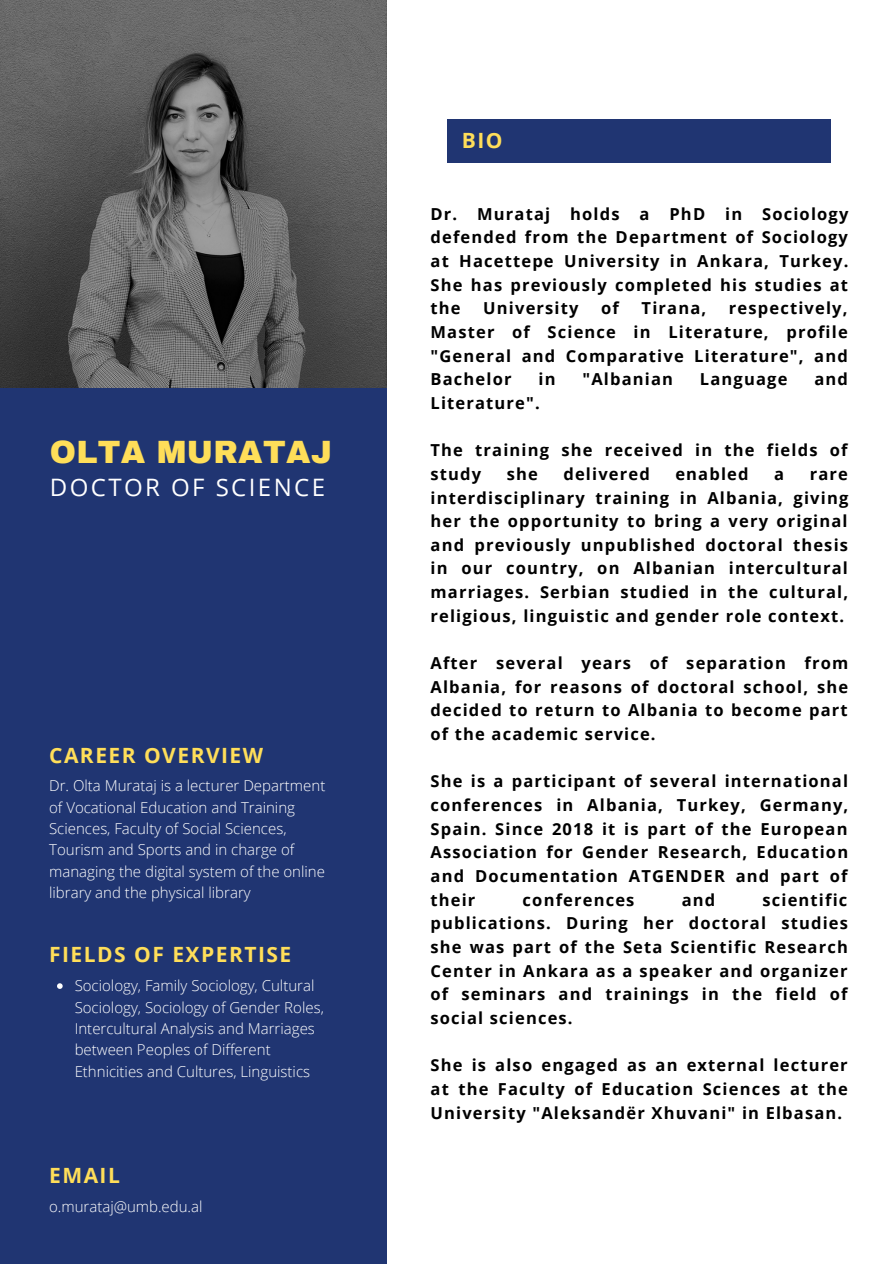
<style>
.page{position:relative;width:894px;height:1264px;background:#fff}
.page>*{position:absolute;margin:0;border:0;box-sizing:border-box;transform-origin:0 0}
.t1{font:900 31.5px "Archivo";letter-spacing:.01em;color:#ffde59}
.t2{font:24px "Open Sans";letter-spacing:.1em;color:#fff}
.t3{font:700 21px "Open Sans";letter-spacing:.07em;color:#ffde59}
.t4{font:700 16.5px/23.7px "Open Sans";letter-spacing:.07em;color:#000;text-align:justify}
.t5{font:300 15px/21.5px "Open Sans";color:#fff}
</style>
<div class="page">
<div style="left:0;top:388px;width:386px;height:875px;background:#203572"></div>
<img style="left:0;top:0;width:386px;height:387px">
<div style="left:447px;top:119px;width:383px;height:44px;background:#203572"></div>
<svg style="left:57px;top:983px;width:6px;height:5px"></svg>
<p class="t1" style="left:50px;top:435px;width:283px">OLTA MURATAJ</p>
<p class="t2" style="left:50px;top:470px;width:276px">DOCTOR OF SCIENCE</p>
<p class="t3" style="left:49px;top:740px;width:215px">CAREER OVERVIEW</p>
<p class="t5" style="left:49px;top:774px;width:277px">Dr. Olta Murataj is a lecturer Department of Vocational Education and Training Sciences, Faculty of Social Sciences, Tourism and Sports and in charge of managing the digital system of the online library and the physical library</p>
<p class="t3" style="left:49px;top:939px;width:243px">FIELDS OF EXPERTISE</p>
<p class="t5" style="left:75px;top:974px;width:251px">Sociology, Family Sociology, Cultural Sociology, Sociology of Gender Roles, Intercultural Analysis and Marriages between Peoples of Different Ethnicities and Cultures, Linguistics</p>
<p class="t3" style="left:49px;top:1160px;width:72px">EMAIL</p>
<p class="t5" style="left:49px;top:1195px;width:155px">o.murataj@umb.edu.al</p>
<p class="t3" style="left:461px;top:125px;width:42px">BIO</p>
<p class="t4" style="left:430px;top:201px;width:419px">Dr. Murataj holds a PhD in Sociology defended from the Department of Sociology at Hacettepe University in Ankara, Turkey.<br>She has previously completed his studies at the</p>
<p class="t4" style="left:483px;top:296px;width:97px">University</p>
<p class="t4" style="left:601px;top:296px;width:19px">of</p>
<p class="t4" style="left:641px;top:296px;width:66px">Tirana,</p>
<p class="t4" style="left:430px;top:296px;width:418px;text-indent:298px">respectively, Master of Science in Literature, profile "General and Comparative Literature", and Bachelor</p>
<p class="t4" style="left:538px;top:367px;width:19px">in</p>
<p class="t4" style="left:582px;top:367px;width:92px">"Albanian</p>
<p class="t4" style="left:699px;top:367px;width:89px">Language</p>
<p class="t4" style="left:814px;top:367px;width:35px">and</p>
<p class="t4" style="left:430px;top:390px;width:111px">Literature".</p>
<p class="t4" style="left:430px;top:438px;width:418px">The training she received in the fields of study</p>
<p class="t4" style="left:506px;top:461px;width:33px">she</p>
<p class="t4" style="left:563px;top:461px;width:88px">delivered</p>
<p class="t4" style="left:675px;top:461px;width:75px">enabled</p>
<p class="t4" style="left:774px;top:461px;width:11px">a</p>
<p class="t4" style="left:430px;top:461px;width:419px;text-indent:379px">rare interdisciplinary training in Albania, giving her the opportunity to bring a very original and previously unpublished doctoral thesis in our country, on Albanian intercultural marriages. Serbian studied in the cultural, religious, linguistic and gender role context.</p>
<p class="t4" style="left:430px;top:651px;width:419px">After several years of separation from Albania, for reasons of doctoral school, she decided to return to Albania to become part of the academic service.</p>
<p class="t4" style="left:430px;top:769px;width:419px">She is a participant of several international conferences in Albania, Turkey, Germany, Spain. Since 2018 it is part of the European Association for Gender Research, Education and Documentation ATGENDER and part of their</p>
<p class="t4" style="left:430px;top:887px;width:419px;text-indent:332px">scientific publications. During her doctoral studies she was part of the Seta Scientific Research Center in Ankara as a speaker and organizer of seminars and trainings in the field of social sciences.</p>
<p class="t4" style="left:430px;top:1052px;width:419px">She is also engaged as an external lecturer at the Faculty of Education Sciences at the University "Aleksandër Xhuvani" in Elbasan.</p>
<p class="t4" style="left:522px;top:887px;width:113px">conferences</p>
<p class="t4" style="left:681px;top:887px;width:35px">and</p>
</div>
